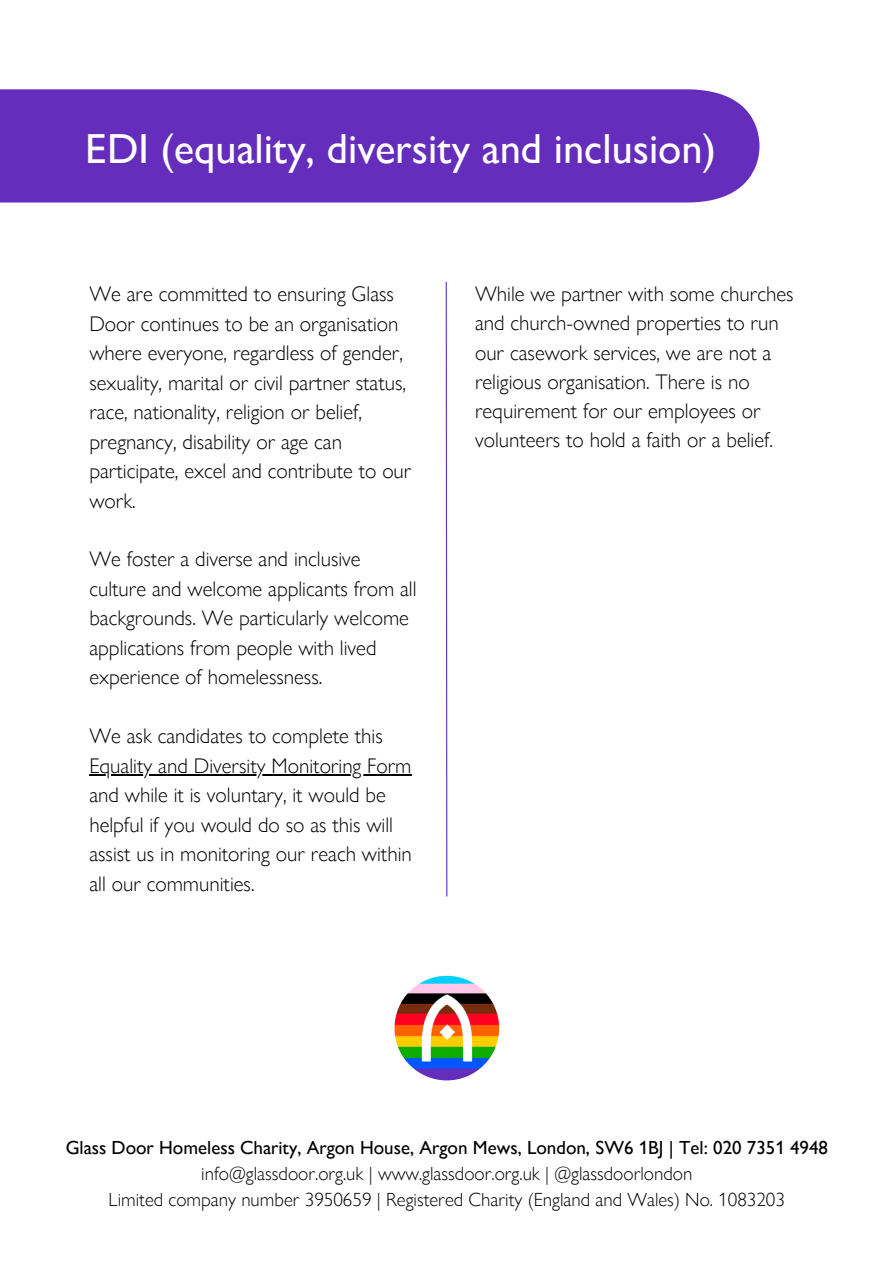
<style>
.page{position:relative;width:894px;height:1264px;background:#fff}
.page>*{position:absolute;margin:0;border:0;box-sizing:border-box;transform-origin:0 0}
.t1{font:42px "Gill Sans Nova";color:#fff}
.t2{font:300 21.15px/29.4px "Gill Sans Nova";color:#000}
.t3{font:300 19.05px/26px "Gill Sans Nova";color:#000;text-align:center}
.t4{font:18.9px "Gill Sans Nova";color:#000}
</style>
<div class="page">
<div style="left:0;top:89px;width:759px;height:113px;background:#642dbb"></div>
<svg style="left:445px;top:281px;width:3px;height:616px"></svg>
<hr style="left:89px;top:774px;width:322px;height:1px;background:#000">
<img style="left:394px;top:975px;width:105px;height:105px;border-radius:50%">
<h2 class="t1" style="left:85px;top:121px;width:632px">EDI (equality, diversity and inclusion)</h2>
<h1 class="t2" style="left:89px;top:279px;width:323px">We are committed to ensuring Glass Door continues to be an organisation where everyone, regardless of gender, sexuality, marital or civil partner status, race, nationality, religion or belief, pregnancy, disability or age can participate, excel and contribute to our work.</h1>
<h2 class="t2" style="left:89px;top:544px;width:328px">We foster a diverse and inclusive culture and welcome applicants from all backgrounds. We particularly welcome applications from people with lived experience of homelessness.</h2>
<h2 class="t2" style="left:89px;top:721px;width:295px">We ask candidates to complete this</h2>
<h2 class="t2" style="left:89px;top:750px;width:324px">Equality and Diversity Monitoring Form and while it is voluntary, it would be helpful if you would do so as this will assist us in monitoring our reach within all our communities.</h2>
<p class="t2" style="left:475px;top:279px;width:320px">While we partner with some churches and church-owned properties to run our casework services, we are not a religious organisation. There is no requirement for our employees or volunteers to hold a faith or a belief.</p>
<p class="t4" style="left:66px;top:1135px;width:763px">Glass Door Homeless Charity, Argon House, Argon Mews, London, SW6 1BJ | Tel: 020 7351 4948</p>
<p class="t3" style="left:109px;top:1160px;width:677px">info@glassdoor.org.uk | www.glassdoor.org.uk | @glassdoorlondon<br>Limited company number 3950659 | Registered Charity (England and Wales) No. 1083203</p>
</div>
